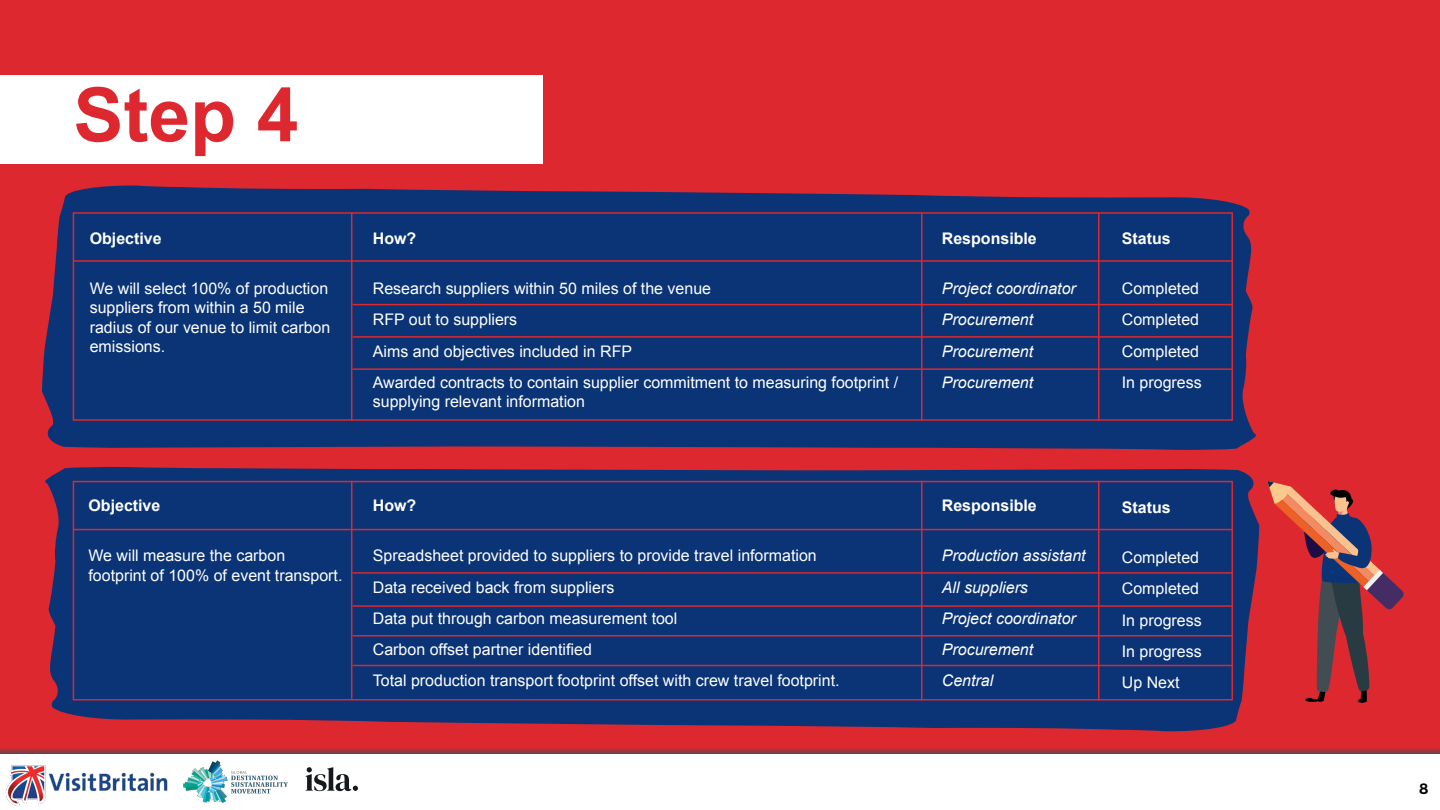
<style>
.page{position:relative;width:1440px;height:810px;background:#dd282f}
.page>*{position:absolute;margin:0;border:0;box-sizing:border-box;transform-origin:0 0}
.t1{font:700 75px "Arial";color:#dd282f}
.t2{font:15.98px/19.2px "Arial";color:#fff}
.t3{font:italic 15.98px "Arial";color:#fff}
.t4{font:700 15.98px "Arial";color:#fff}
.t5{font:600 15px "Montserrat";color:#000}
</style>
<div class="page">
<div style="left:0;top:747px;width:1440px;height:63px;background:#424d53;opacity:.75"></div>
<div style="left:0;top:754px;width:1440px;height:56px;background:#fff"></div>
<svg style="left:305px;top:767px;width:53px;height:24px"></svg>
<img style="left:184px;top:761px;width:104px;height:42px">
<img style="left:5px;top:765px;width:163px;height:41px">
<div style="left:42px;top:185px;width:1214px;height:265px;background:#0a3476"></div>
<svg style="left:45px;top:467px;width:1214px;height:265px;background:#173371"></svg>
<div style="left:0;top:75px;width:543px;height:89px;background:#fff"></div>
<hr style="left:73px;top:260px;width:1159px;height:2px;background:#dd282f">
<hr style="left:73px;top:529px;width:1159px;height:1px;background:#dd282f">
<hr style="left:353px;top:304px;width:879px;height:1px;background:#dd282f">
<hr style="left:353px;top:336px;width:879px;height:2px;background:#dd282f">
<hr style="left:353px;top:368px;width:879px;height:2px;background:#dd282f">
<hr style="left:353px;top:572px;width:879px;height:2px;background:#dd282f">
<hr style="left:353px;top:605px;width:879px;height:2px;background:#dd282f">
<hr style="left:353px;top:635px;width:879px;height:2px;background:#dd282f">
<hr style="left:353px;top:665px;width:879px;height:1px;background:#dd282f">
<div style="left:73px;top:212px;width:1160px;height:209px;border:2px solid #dd282f"></div>
<div style="left:73px;top:481px;width:1160px;height:219px;border:2px solid #dd282f"></div>
<hr style="left:351px;top:212px;width:1px;height:209px;background:#dd282f">
<hr style="left:921px;top:212px;width:1px;height:209px;background:#dd282f">
<hr style="left:921px;top:481px;width:1px;height:220px;background:#dd282f">
<hr style="left:1098px;top:212px;width:2px;height:209px;background:#dd282f">
<hr style="left:1098px;top:481px;width:2px;height:220px;background:#dd282f">
<hr style="left:351px;top:481px;width:1px;height:218px;background:#dd282f">
<svg style="left:1267px;top:481px;width:137px;height:222px"></svg>
<p class="t1" style="left:73px;top:66px;width:227px">Step 4</p>
<p class="t4" style="left:90px;top:228px;width:73px">Objective</p>
<p class="t2" style="left:90px;top:279px;width:242px">We will select 100% of production suppliers from within a 50 mile radius of our venue to limit carbon emissions.</p>
<p class="t4" style="left:373px;top:228px;width:45px">How?</p>
<p class="t2" style="left:373px;top:279px;width:340px">Research suppliers within 50 miles of the venue</p>
<p class="t2" style="left:373px;top:310px;width:146px">RFP out to suppliers</p>
<p class="t2" style="left:373px;top:342px;width:261px">Aims and objectives included in RFP</p>
<p class="t2" style="left:373px;top:373px;width:527px">Awarded contracts to contain supplier commitment to measuring footprint / supplying relevant information</p>
<p class="t4" style="left:88px;top:495px;width:73px">Objective</p>
<p class="t2" style="left:88px;top:546px;width:255px">We will measure the carbon footprint of 100% of event transport.</p>
<p class="t4" style="left:373px;top:495px;width:45px">How?</p>
<p class="t2" style="left:373px;top:546px;width:445px">Spreadsheet provided to suppliers to provide travel information</p>
<p class="t2" style="left:373px;top:578px;width:243px">Data received back from suppliers</p>
<p class="t2" style="left:373px;top:609px;width:306px">Data put through carbon measurement tool</p>
<p class="t2" style="left:373px;top:640px;width:221px">Carbon offset partner identified</p>
<p class="t2" style="left:373px;top:671px;width:468px">Total production transport footprint offset with crew travel footprint.</p>
<p class="t4" style="left:942px;top:228px;width:96px">Responsible</p>
<p class="t3" style="left:942px;top:278px;width:136px">Project coordinator</p>
<p class="t3" style="left:942px;top:310px;width:93px">Procurement</p>
<p class="t3" style="left:942px;top:341px;width:93px">Procurement</p>
<p class="t3" style="left:942px;top:372px;width:93px">Procurement</p>
<p class="t4" style="left:1122px;top:228px;width:50px">Status</p>
<p class="t2" style="left:1122px;top:279px;width:79px">Completed</p>
<p class="t2" style="left:1122px;top:310px;width:79px">Completed</p>
<p class="t2" style="left:1122px;top:342px;width:79px">Completed</p>
<p class="t2" style="left:1122px;top:373px;width:81px">In progress</p>
<p class="t4" style="left:942px;top:495px;width:96px">Responsible</p>
<p class="t3" style="left:942px;top:546px;width:145px">Production assistant</p>
<p class="t3" style="left:942px;top:577px;width:88px">All suppliers</p>
<p class="t3" style="left:942px;top:608px;width:136px">Project coordinator</p>
<p class="t3" style="left:942px;top:639px;width:93px">Procurement</p>
<p class="t3" style="left:942px;top:670px;width:53px">Central</p>
<p class="t4" style="left:1122px;top:497px;width:50px">Status</p>
<p class="t2" style="left:1122px;top:548px;width:79px">Completed</p>
<p class="t2" style="left:1122px;top:579px;width:79px">Completed</p>
<p class="t2" style="left:1122px;top:610px;width:81px">In progress</p>
<p class="t2" style="left:1122px;top:642px;width:81px">In progress</p>
<p class="t2" style="left:1122px;top:673px;width:59px">Up Next</p>
<p class="t5" style="left:1419px;top:780px;width:11px">8</p>
</div>
